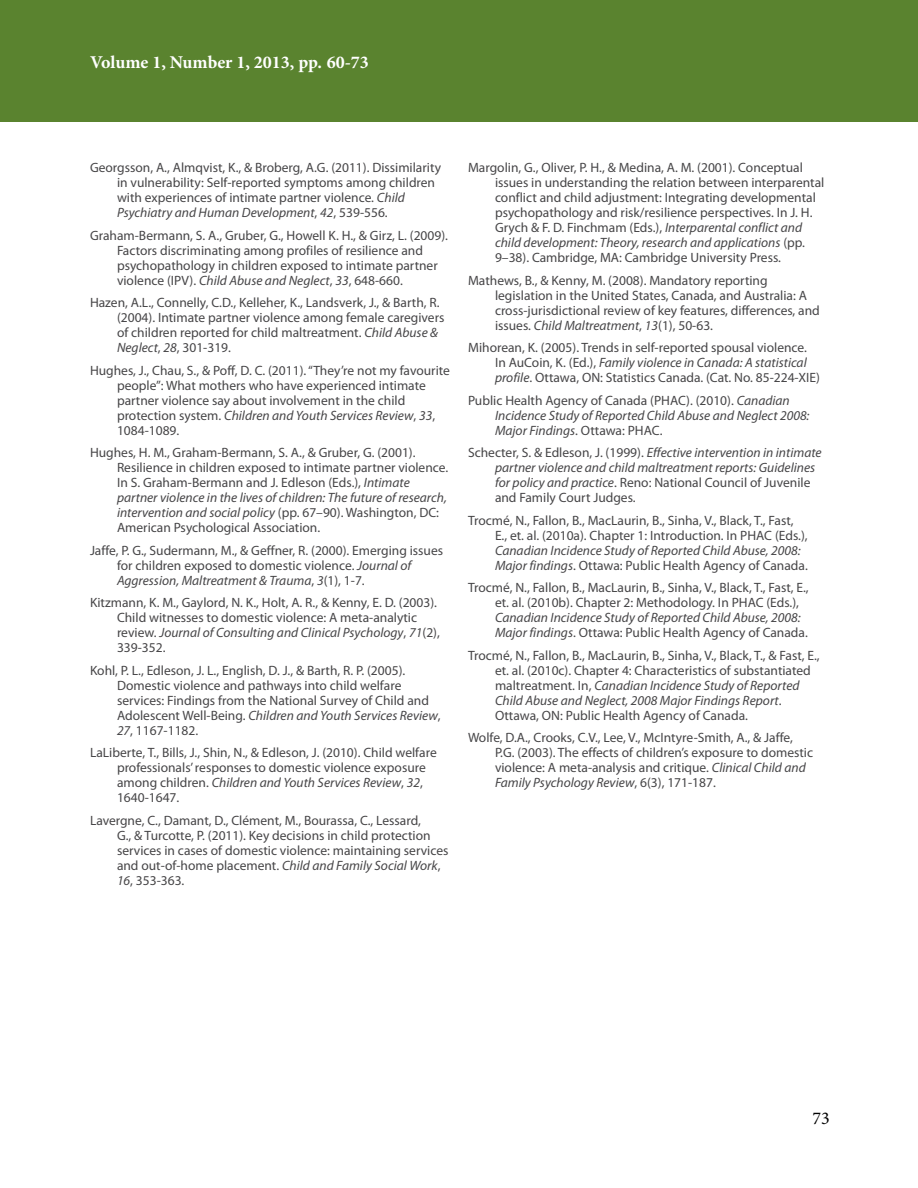
<style>
.page{position:relative;width:918px;height:1188px;background:#fff}
.page>*{position:absolute;margin:0;border:0;box-sizing:border-box;transform-origin:0 0}
.t1{font:700 18px "Minion Pro";color:#fff}
.t2{font:18px "Minion Pro";color:#000}
.t3{font:13.5px/15px "Myriad Pro";color:#464547}
.t4{font:italic 13.5px/15px "Myriad Pro";color:#464547}
.s1{font-style:italic}
.s2{font-style:normal}
</style>
<div class="page">
<div style="left:0;top:0;width:918px;height:122px;background:#5a832f"></div>
<h1 class="t1" style="left:90px;top:49px;width:280px">Volume 1, Number 1, 2013, pp. 60-73</h1>
<p class="t3" style="left:117px;top:160px;width:326px;text-indent:-27px">Georgsson, A., Almqvist, K., &amp; Broberg, A.G. (2011). Dissimilarity in vulnerability: Self-reported symptoms among children with experiences of intimate partner violence. <span class="s1">Child Psychiatry and Human Development</span>, <span class="s1">42</span>, 539-556.</p>
<p class="t3" style="left:117px;top:227px;width:333px;text-indent:-27px">Graham-Bermann, S. A., Gruber, G., Howell K. H., &amp; Girz, L. (2009).<br>Factors discriminating among profiles of resilience and psychopathology in children exposed to intimate partner violence (IPV). <span class="s1">Child Abuse and Neglect</span>, <span class="s1">33</span>, 648-660.</p>
<p class="t3" style="left:117px;top:295px;width:329px;text-indent:-27px">Hazen, A.L., Connelly, C.D., Kelleher, K., Landsverk, J., &amp; Barth, R. (2004). Intimate partner violence among female caregivers of children reported for child maltreatment. <span class="s1">Child Abuse &amp; Neglect</span>, <span class="s1">28</span>, 301-319.</p>
<p class="t3" style="left:117px;top:362px;width:335px;text-indent:-27px">Hughes, J., Chau, S., &amp; Poff, D. C. (2011). “They’re not my favourite people”: What mothers who have experienced intimate partner violence say about involvement in the child protection system. <span class="s1">Children and Youth Services Review</span>, <span class="s1">33</span>, 1084-1089.</p>
<p class="t3" style="left:117px;top:445px;width:333px;text-indent:-27px">Hughes, H. M., Graham-Bermann, S. A., &amp; Gruber, G. (2001).<br>Resilience in children exposed to intimate partner violence.<br>In S. Graham-Bermann and J. Edleson (Eds.), <span class="s1">Intimate partner violence in the lives of children: The future of research, intervention and social policy</span> (pp. 67–90). Washington, DC:<br>American Psychological Association.</p>
<p class="t3" style="left:117px;top:542px;width:328px;text-indent:-27px">Jaffe, P. G., Sudermann, M., &amp; Geffner, R. (2000). Emerging issues for children exposed to domestic violence. <span class="s1">Journal of<br>Aggression, Maltreatment &amp; Trauma</span>, <span class="s1">3</span>(1), 1-7.</p>
<p class="t3" style="left:117px;top:595px;width:324px;text-indent:-27px">Kitzmann, K. M., Gaylord, N. K., Holt, A. R., &amp; Kenny, E. D. (2003).<br>Child witnesses to domestic violence: A meta-analytic review. <span class="s1">Journal of Consulting and Clinical Psychology</span>, <span class="s1">71</span>(2), 339-352.</p>
<p class="t3" style="left:117px;top:662px;width:325px;text-indent:-27px">Kohl, P. L., Edleson, J. L., English, D. J., &amp; Barth, R. P. (2005).<br>Domestic violence and pathways into child welfare services: Findings from the National Survey of Child and Adolescent Well-Being. <span class="s1">Children and Youth Services Review</span>, <span class="s1">27</span>, 1167-1182.</p>
<p class="t3" style="left:117px;top:745px;width:321px;text-indent:-27px">LaLiberte, T., Bills, J., Shin, N., &amp; Edleson, J. (2010). Child welfare professionals’ responses to domestic violence exposure among children. <span class="s1">Children and Youth Services Review</span>, <span class="s1">32</span>, 1640-1647.</p>
<p class="t3" style="left:117px;top:812px;width:333px;text-indent:-27px">Lavergne, C., Damant, D., Clément, M., Bourassa, C., Lessard,<br>G., &amp; Turcotte, P. (2011). Key decisions in child protection services in cases of domestic violence: maintaining services and out-of-home placement. <span class="s1">Child and Family Social Work</span>, <span class="s1">16</span>, 353-363.</p>
<p class="t3" style="left:495px;top:160px;width:331px;text-indent:-27px">Margolin, G., Oliver, P. H., &amp; Medina, A. M. (2001). Conceptual issues in understanding the relation between interparental conflict and child adjustment: Integrating developmental psychopathology and risk/resilience perspectives. In J. H.<br>Grych &amp; F. D. Finchmam (Eds.), <span class="s1">Interparental conflict and child development: Theory, research and applications</span> (pp.<br>9–38). Cambridge, MA: Cambridge University Press.</p>
<p class="t3" style="left:495px;top:272px;width:326px;text-indent:-27px">Mathews, B., &amp; Kenny, M. (2008). Mandatory reporting legislation in the United States, Canada, and Australia: A cross-jurisdictional review of key features, differences, and issues. <span class="s1">Child Maltreatment</span>, <span class="s1">13</span>(1), 50-63.</p>
<p class="t3" style="left:495px;top:340px;width:326px;text-indent:-27px">Mihorean, K. (2005). Trends in self-reported spousal violence.<br>In AuCoin, K. (Ed.), <span class="s1">Family violence in Canada: A statistical profile</span>. Ottawa, ON: Statistics Canada. (Cat. No. 85-224-XIE)</p>
<p class="t4" style="left:495px;top:392px;width:316px;text-indent:-27px"><span class="s2">Public Health Agency of Canada (PHAC). (2010).</span> Canadian<br>Incidence Study of Reported Child Abuse and Neglect 2008:<br>Major Findings<span class="s2">. Ottawa: PHAC.</span></p>
<p class="t4" style="left:495px;top:445px;width:328px;text-indent:-27px"><span class="s2">Schecter, S. &amp; Edleson, J. (1999).</span> Effective intervention in intimate partner violence and child maltreatment reports: Guidelines for policy and practice<span class="s2">. Reno: National Council of Juvenile and Family Court Judges.</span></p>
<p class="t3" style="left:495px;top:512px;width:314px;text-indent:-27px">Trocmé, N., Fallon, B., MacLaurin, B., Sinha, V., Black, T., Fast,<br>E., et. al. (2010a). Chapter 1: Introduction. In PHAC (Eds.),</p>
<p class="t4" style="left:495px;top:542px;width:314px">Canadian Incidence Study of Reported Child Abuse, 2008:<br>Major findings<span class="s2">. Ottawa: Public Health Agency of Canada.</span></p>
<p class="t3" style="left:495px;top:580px;width:315px;text-indent:-27px">Trocmé, N., Fallon, B., MacLaurin, B., Sinha, V., Black, T., Fast, E., et. al. (2010b). Chapter 2: Methodology. In PHAC (Eds.),</p>
<p class="t4" style="left:495px;top:610px;width:314px">Canadian Incidence Study of Reported Child Abuse, 2008:<br>Major findings<span class="s2">. Ottawa: Public Health Agency of Canada.</span></p>
<p class="t3" style="left:495px;top:647px;width:326px;text-indent:-27px">Trocmé, N., Fallon, B., MacLaurin, B., Sinha, V., Black, T., &amp; Fast, E., et. al. (2010c). Chapter 4: Characteristics of substantiated maltreatment. In, <span class="s1">Canadian Incidence Study of Reported Child Abuse and Neglect, 2008 Major Findings Report</span>.<br>Ottawa, ON: Public Health Agency of Canada.</p>
<p class="t3" style="left:495px;top:730px;width:320px;text-indent:-27px">Wolfe, D.A., Crooks, C.V., Lee, V., McIntyre-Smith, A., &amp; Jaffe, P.G. (2003). The effects of children’s exposure to domestic violence: A meta-analysis and critique. <span class="s1">Clinical Child and Family Psychology Review</span>, 6(3), 171-187.</p>
<h1 class="t2" style="left:813px;top:1106px;width:19px">73</h1>
</div>
